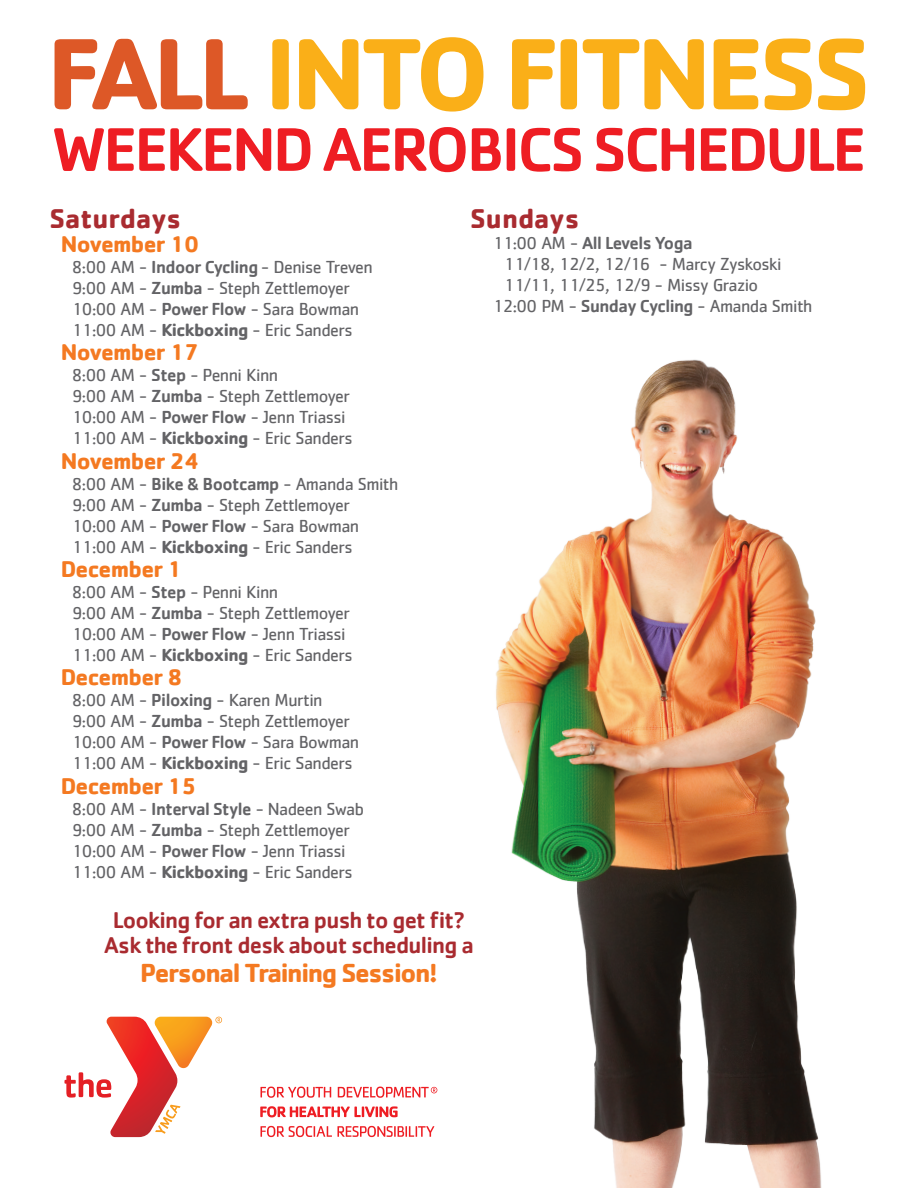
<style>
.page{position:relative;width:918px;height:1188px;background:#fff}
.page>*{position:absolute;margin:0;border:0;box-sizing:border-box;transform-origin:0 0}
.t1{font:700 105px "Cachet";letter-spacing:-.05em;color:#faaf18}
.t2{font:500 63.75px "Cachet";letter-spacing:-.05em;color:#ee1d23}
.H2_fitness{font:700 28.05px "Cachet";color:#a92b30}
.H3_fitness{font:700 27px "Cachet";letter-spacing:-.05em;color:#f47921}
.H3_fitness-2{font:500 23.55px/25.5px "Cachet";letter-spacing:-.03em;color:#a92b30;text-align:center}
.H3_fitness-3{font:700 23.55px "Cachet";letter-spacing:-.03em;color:#f47921}
.Body_Copy_fitness{font:18px "Cachet";letter-spacing:-.03em;color:#636366}
.Body_Copy_fitness-2{font:500 18px "Cachet";letter-spacing:-.03em;color:#636366}
.s1{color:#dd5827}
.s2{font-weight:500}
.s3{font-weight:700}
.s4{font-weight:400}
</style>
<div class="page">
<img style="left:260px;top:359px;width:562px;height:829px">
<svg style="left:64px;top:1017px;width:158px;height:120px"></svg>
<svg style="left:261px;top:1087px;width:70px;height:11px"></svg>
<svg style="left:260px;top:1106px;width:138px;height:11px"></svg>
<svg style="left:261px;top:1126px;width:173px;height:11px"></svg>
<svg style="left:338px;top:1087px;width:99px;height:11px"></svg>
<p class="t1" style="left:47px;top:6px;width:825px"><span class="s1">FALL</span> INTO FITNESS</p>
<p class="t2" style="left:52px;top:110px;width:816px">WEEKEND AEROBICS SCHEDULE</p>
<p class="H2_fitness" style="left:50px;top:200px;width:133px">Saturdays</p>
<p class="H3_fitness-3" style="left:61px;top:229px;width:140px">November 10</p>
<p class="Body_Copy_fitness" style="left:72px;top:256px;width:302px">8:00 AM - <span class="s2">Indoor Cycling</span> - Denise Treven</p>
<p class="Body_Copy_fitness" style="left:72px;top:277px;width:280px">9:00 AM - <span class="s2">Zumba</span> - Steph Zettlemoyer</p>
<p class="Body_Copy_fitness" style="left:72px;top:298px;width:289px">10:00 AM - <span class="s2">Power Flow</span> - Sara Bowman</p>
<p class="Body_Copy_fitness" style="left:72px;top:319px;width:282px">11:00 AM - <span class="s3">Kickboxing</span> - Eric Sanders</p>
<p class="H3_fitness-3" style="left:61px;top:337px;width:140px">November 17</p>
<p class="Body_Copy_fitness" style="left:72px;top:365px;width:208px">8:00 AM - <span class="s2">Step</span> - Penni Kinn</p>
<p class="Body_Copy_fitness" style="left:72px;top:386px;width:280px">9:00 AM - <span class="s2">Zumba</span> - Steph Zettlemoyer</p>
<p class="Body_Copy_fitness" style="left:72px;top:407px;width:275px">10:00 AM - <span class="s2">Power Flow</span> - Jenn Triassi</p>
<p class="Body_Copy_fitness" style="left:72px;top:428px;width:282px">11:00 AM - <span class="s3">Kickboxing</span> - Eric Sanders</p>
<p class="H3_fitness-3" style="left:61px;top:446px;width:140px">November 24</p>
<p class="Body_Copy_fitness" style="left:72px;top:473px;width:328px">8:00 AM - <span class="s2">Bike &amp; Bootcamp</span> - Amanda Smith</p>
<p class="Body_Copy_fitness" style="left:72px;top:494px;width:280px">9:00 AM - <span class="s2">Zumba</span> - Steph Zettlemoyer</p>
<p class="Body_Copy_fitness" style="left:72px;top:515px;width:289px">10:00 AM - <span class="s2">Power Flow</span> - Sara Bowman</p>
<p class="Body_Copy_fitness" style="left:72px;top:536px;width:282px">11:00 AM - <span class="s3">Kickboxing</span> - Eric Sanders</p>
<p class="H3_fitness-3" style="left:61px;top:554px;width:123px">December 1</p>
<p class="Body_Copy_fitness" style="left:72px;top:582px;width:208px">8:00 AM - <span class="s2">Step</span> - Penni Kinn</p>
<p class="Body_Copy_fitness" style="left:72px;top:603px;width:280px">9:00 AM - <span class="s2">Zumba</span> - Steph Zettlemoyer</p>
<p class="Body_Copy_fitness" style="left:72px;top:624px;width:275px">10:00 AM - <span class="s2">Power Flow</span> - Jenn Triassi</p>
<p class="Body_Copy_fitness" style="left:72px;top:645px;width:282px">11:00 AM - <span class="s3">Kickboxing</span> - Eric Sanders</p>
<p class="H3_fitness-3" style="left:61px;top:662px;width:123px">December 8</p>
<p class="Body_Copy_fitness" style="left:72px;top:690px;width:252px">8:00 AM - <span class="s2">Piloxing</span> - Karen Murtin</p>
<p class="Body_Copy_fitness" style="left:72px;top:711px;width:280px">9:00 AM - <span class="s2">Zumba</span> - Steph Zettlemoyer</p>
<p class="Body_Copy_fitness" style="left:72px;top:732px;width:289px">10:00 AM - <span class="s2">Power Flow</span> - Sara Bowman</p>
<p class="Body_Copy_fitness" style="left:72px;top:753px;width:282px">11:00 AM - <span class="s3">Kickboxing</span> - Eric Sanders</p>
<p class="H3_fitness-3" style="left:61px;top:771px;width:137px">December 15</p>
<p class="Body_Copy_fitness" style="left:72px;top:798px;width:294px">8:00 AM - <span class="s2">Interval Style</span> - Nadeen Swab</p>
<p class="Body_Copy_fitness" style="left:72px;top:819px;width:280px">9:00 AM - <span class="s2">Zumba</span> - Steph Zettlemoyer</p>
<p class="Body_Copy_fitness" style="left:72px;top:840px;width:275px">10:00 AM - <span class="s2">Power Flow</span> - Jenn Triassi</p>
<p class="Body_Copy_fitness" style="left:72px;top:861px;width:282px">11:00 AM - <span class="s3">Kickboxing</span> - Eric Sanders</p>
<p class="H3_fitness-2" style="left:104px;top:906px;width:371px">Looking for an extra push to get fit?<br>Ask the front desk about scheduling a</p>
<p class="H3_fitness" style="left:140px;top:955px;width:299px">Personal Training Session!</p>
<p class="H2_fitness" style="left:470px;top:200px;width:111px">Sundays</p>
<p class="Body_Copy_fitness-2" style="left:493px;top:231px;width:201px"><span class="s4">11:00 AM -</span> All Levels Yoga</p>
<p class="Body_Copy_fitness" style="left:504px;top:253px;width:279px">11/18, 12/2, 12/16 - Marcy Zyskoski</p>
<p class="Body_Copy_fitness" style="left:504px;top:274px;width:256px">11/11, 11/25, 12/9 - Missy Grazio</p>
<p class="Body_Copy_fitness" style="left:493px;top:295px;width:321px">12:00 PM - <span class="s2">Sunday Cycling</span> - Amanda Smith</p>
</div>
